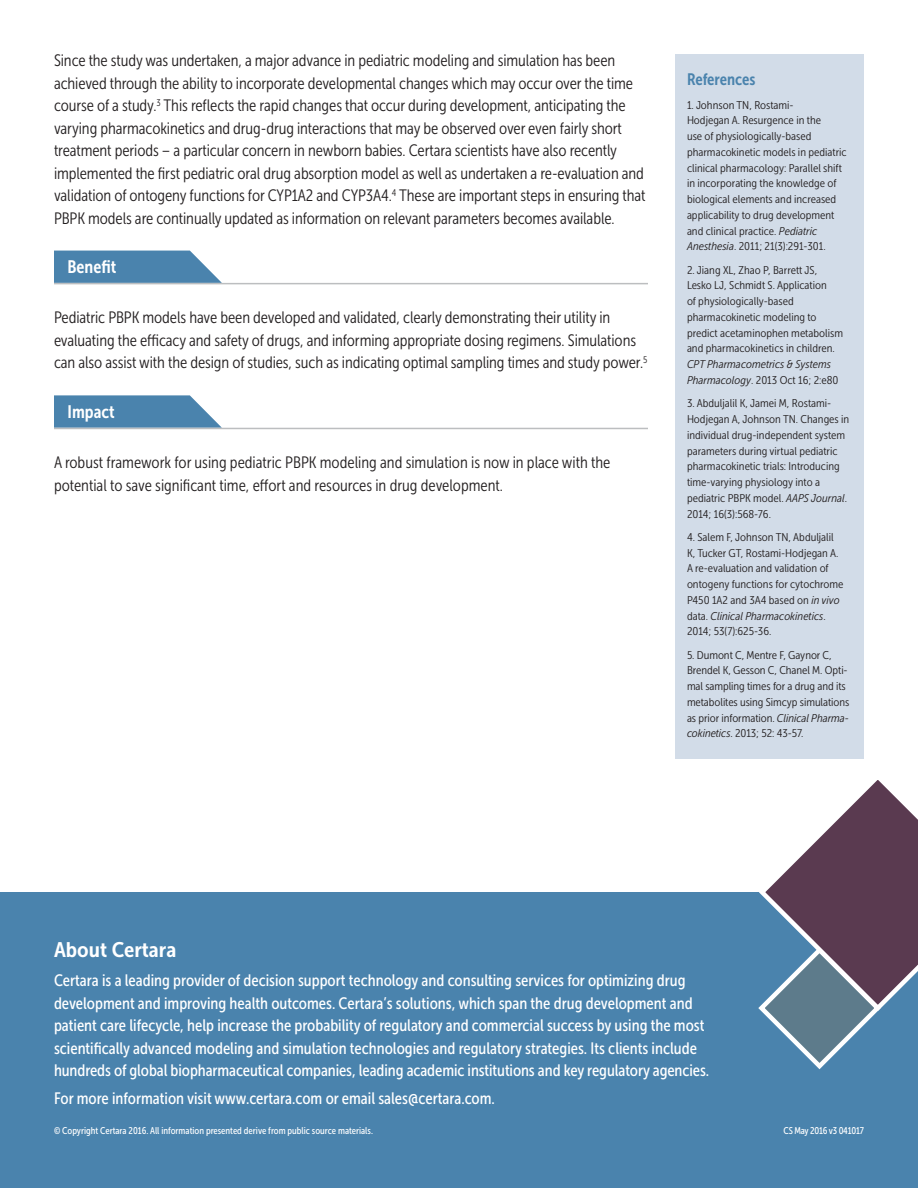
<style>
.page{position:relative;width:918px;height:1188px;background:#fff}
.page>*{position:absolute;margin:0;border:0;box-sizing:border-box;transform-origin:0 0}
.t1{font:21px "Museo Sans Cond 700";color:#fff;scale:1.1 1}
.t2{font:18px "Museo Sans Cond 700";color:#fff}
.t3{font:16.5px/22.5px "Museo Sans Cond 300";letter-spacing:-.005em;color:#231f20}
.t4{font:16.5px/22.5px "Museo Sans Cond 500";color:#fff}
.t5{font:16.5px "Museo Sans Cond 700";color:#4a83ad}
.t6{font:11.25px/15.8px "Museo Sans Cond 300";color:#231f20;scale:1.08 1}
.t7{font:italic 11.25px/15.8px "Museo Sans Cond 300";color:#231f20;scale:1.08 1}
.t8{font:9.75px "Museo Sans Cond 500";color:#fff}
.t9{font:9.75px "Museo Sans Cond 500";letter-spacing:-.02em;color:#fff}
.s1{font-style:italic}
.s2{font-style:normal}
</style>
<div class="page">
<div style="left:0;top:892px;width:918px;height:296px;background:#4a83ad"></div>
<svg style="left:758px;top:780px;width:160px;height:290px"></svg>
<div style="left:675px;top:54px;width:189px;height:704px;background:#d2dce8"></div>
<svg style="left:54px;top:251px;width:168px;height:32px;background:#5c8fb5"></svg>
<hr style="left:54px;top:283px;width:594px;height:1px;background:#bcbec0">
<svg style="left:54px;top:395px;width:168px;height:33px;background:#5f91b6"></svg>
<hr style="left:54px;top:428px;width:594px;height:1px;background:#bcbec0">
<p class="t3" style="left:54px;top:50px;width:593px">Since the study was undertaken, a major advance in pediatric modeling and simulation has been achieved through the ability to incorporate developmental changes which may occur over the time course of a study.<sup>3</sup> This reflects the rapid changes that occur during development, anticipating the varying pharmacokinetics and drug-drug interactions that may be observed over even fairly short treatment periods – a particular concern in newborn babies. Certara scientists have also recently implemented the first pediatric oral drug absorption model as well as undertaken a re-evaluation and validation of ontogeny functions for CYP1A2 and CYP3A4.<sup>4</sup> These are important steps in ensuring that PBPK models are continually updated as information on relevant parameters becomes available.</p>
<p class="t2" style="left:68px;top:257px;width:50px">Benefit</p>
<p class="t3" style="left:54px;top:307px;width:595px">Pediatric PBPK models have been developed and validated, clearly demonstrating their utility in evaluating the efficacy and safety of drugs, and informing appropriate dosing regimens. Simulations can also assist with the design of studies, such as indicating optimal sampling times and study power.<sup>5</sup></p>
<p class="t2" style="left:68px;top:402px;width:49px">Impact</p>
<p class="t3" style="left:54px;top:451px;width:558px">A robust framework for using pediatric PBPK modeling and simulation is now in place with the potential to save significant time, effort and resources in drug development.</p>
<p class="t5" style="left:687px;top:70px;width:70px">References</p>
<p class="t6" style="left:687px;top:97px;width:149px">1. Johnson TN, Rostami-<br>Hodjegan A. Resurgence in the<br>use of physiologically-based pharmacokinetic models in pediatric clinical pharmacology: Parallel shift in incorporating the knowledge of biological elements and increased applicability to drug development and clinical practice. <span class="s1">Pediatric Anesthesia</span>. 2011; 21(3):291-301.</p>
<p class="t6" style="left:687px;top:262px;width:146px">2. Jiang XL, Zhao P, Barrett JS,<br>Lesko LJ, Schmidt S. Application<br>of physiologically-based pharmacokinetic modeling to predict acetaminophen metabolism and pharmacokinetics in children.</p>
<p class="t7" style="left:687px;top:357px;width:142px">CPT Pharmacometrics &amp; Systems<br>Pharmacology<span class="s2">. 2013 Oct 16; 2:e80</span></p>
<p class="t6" style="left:687px;top:396px;width:152px">3. Abduljalil K, Jamei M, Rostami-Hodjegan A, Johnson TN. Changes in individual drug-independent system parameters during virtual pediatric pharmacokinetic trials: Introducing time-varying physiology into a pediatric PBPK model. <span class="s1">AAPS Journal</span>.<br>2014; 16(3):568-76.</p>
<p class="t6" style="left:687px;top:529px;width:147px">4. Salem F, Johnson TN, Abduljalil<br>K, Tucker GT, Rostami-Hodjegan A.<br>A re-evaluation and validation of ontogeny functions for cytochrome<br>P450 1A2 and 3A4 based on <span class="s1">in vivo </span>data. <span class="s1">Clinical Pharmacokinetics</span>.<br>2014; 53(7):625-36.</p>
<p class="t6" style="left:687px;top:647px;width:152px">5. Dumont C, Mentre F, Gaynor C, Brendel K, Gesson C, Chanel M. Opti&shy;mal sampling times for a drug and its metabolites using Simcyp simulations as prior information. <span class="s1">Clinical Pharma&shy;cokinetics</span>. 2013; 52: 43-57.</p>
<p class="t1" style="left:54px;top:938px;width:113px">About Certara</p>
<p class="t4" style="left:54px;top:969px;width:657px">Certara is a leading provider of decision support technology and consulting services for optimizing drug development and improving health outcomes. Certara’s solutions, which span the drug development and patient care lifecycle, help increase the probability of regulatory and commercial success by using the most scientifically advanced modeling and simulation technologies and regulatory strategies. Its clients include hundreds of global biopharmaceutical companies, leading academic institutions and key regulatory agencies.</p>
<p class="t4" style="left:54px;top:1087px;width:442px">For more information visit www.certara.com or email sales@certara.com.</p>
<p class="t8" style="left:54px;top:1126px;width:321px">© Copyright Certara 2016. All information presented derive from public source materials.</p>
<p class="t9" style="left:784px;top:1126px;width:82px">CS May 2016 v3 041017</p>
</div>
